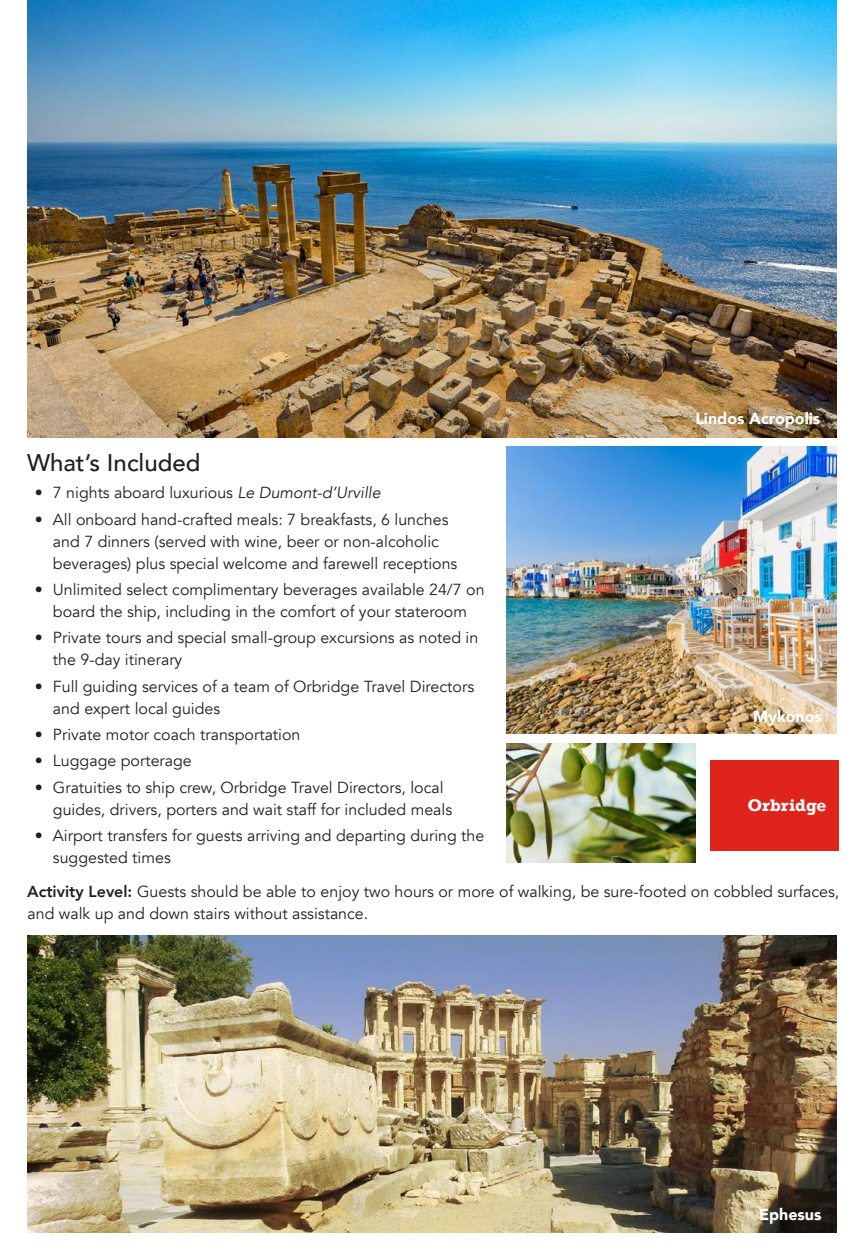
<style>
.page{position:relative;width:864px;height:1260px;background:#fff}
.page>*{position:absolute;margin:0;border:0;box-sizing:border-box;transform-origin:0 0}
.t1{font:500 24px "Avenir";color:#241f1f}
.t2{font:700 17.4px "Rockwell";color:#fff}
.t3{font:16px/22px "Avenir";color:#241f1f}
.t4{font:900 16px "Avenir";color:#fff}
.s1{font-style:italic}
.s2{font-weight:800}
</style>
<div class="page">
<img style="left:27px;top:935px;width:810px;height:298px">
<img style="left:27px;top:0;width:810px;height:437px">
<img style="left:507px;top:447px;width:330px;height:287px">
<img style="left:507px;top:744px;width:189px;height:119px">
<div style="left:710px;top:760px;width:129px;height:91px;background:#e0231b"></div>
<h1 class="t1" style="left:27px;top:442px;width:175px">What’s Included</h1>
<p class="t3" style="left:35px;top:482px;width:347px">• 7 nights aboard luxurious <span class="s1">Le Dumont-d’Urville</span></p>
<p class="t3" style="left:53px;top:509px;width:406px;text-indent:-18px">• All onboard hand-crafted meals: 7 breakfasts, 6 lunches and 7 dinners (served with wine, beer or non-alcoholic beverages) plus special welcome and farewell receptions</p>
<p class="t3" style="left:35px;top:579px;width:451px;text-align:center">• Unlimited select complimentary beverages available 24/7 on board the ship, including in the comfort of your stateroom</p>
<p class="t3" style="left:53px;top:627px;width:427px;text-indent:-18px">• Private tours and special small-group excursions as noted in the 9-day itinerary</p>
<p class="t3" style="left:53px;top:676px;width:423px;text-indent:-18px">• Full guiding services of a team of Orbridge Travel Directors and expert local guides</p>
<p class="t3" style="left:35px;top:724px;width:267px">• Private motor coach transportation</p>
<p class="t3" style="left:35px;top:750px;width:158px">• Luggage porterage</p>
<p class="t3" style="left:53px;top:777px;width:401px;text-indent:-18px">• Gratuities to ship crew, Orbridge Travel Directors, local guides, drivers, porters and wait staff for included meals</p>
<p class="t3" style="left:53px;top:825px;width:433px;text-indent:-18px">• Airport transfers for guests arriving and departing during the suggested times</p>
<p class="t4" style="left:695px;top:405px;width:127px">Lindos Acropolis</p>
<p class="t4" style="left:753px;top:703px;width:71px">Mykonos</p>
<p class="t2" style="left:747px;top:794px;width:81px">Orbridge</p>
<p class="t3" style="left:27px;top:881px;width:814px"><span class="s2">Activity Level:</span> Guests should be able to enjoy two hours or more of walking, be sure-footed on cobbled surfaces, and walk up and down stairs without assistance.</p>
<p class="t4" style="left:759px;top:1200px;width:64px">Ephesus</p>
</div>
